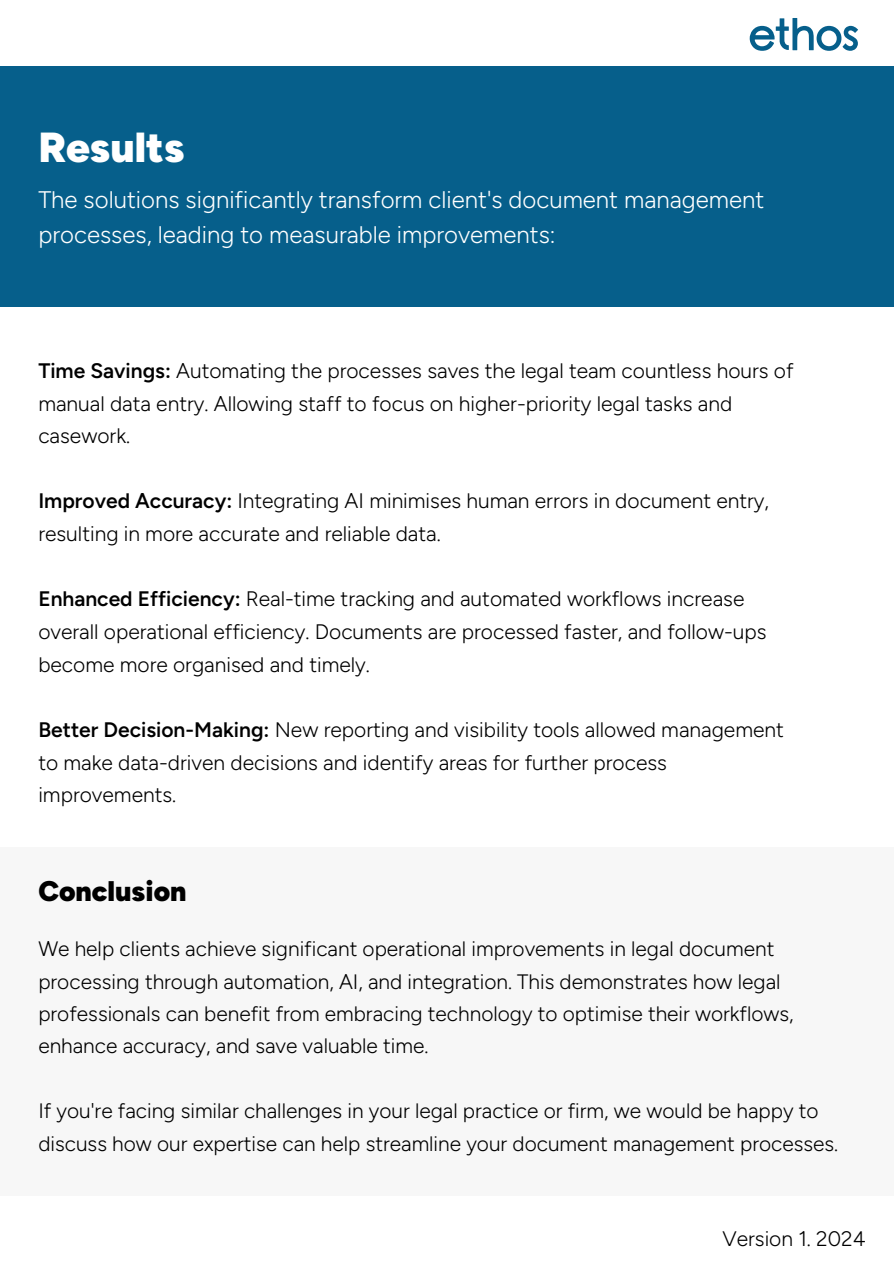
<style>
.page{position:relative;width:894px;height:1264px;background:#fff}
.page>*{position:absolute;margin:0;border:0;box-sizing:border-box;transform-origin:0 0}
.t1{font:900 42px "Figtree";color:#fff}
.t2{font:900 28.35px "Figtree";color:#000}
.t3{font:300 24px/34.8px "Figtree";color:#fff}
.t4{font:300 21px/32.7px "Figtree";color:#000}
.t5{font:300 20.85px/32.4px "Figtree";color:#000}
.s1{font-weight:600}
</style>
<div class="page">
<div style="left:0;top:67px;width:893px;height:240px;background:#065f8b"></div>
<svg style="left:749px;top:18px;width:108px;height:33px"></svg>
<div style="left:0;top:847px;width:893px;height:348px;background:#f7f7f7"></div>
<h1 class="t1" style="left:38px;top:121px;width:148px">Results</h1>
<p class="t3" style="left:38px;top:182px;width:727px">The solutions significantly transform client's document management processes, leading to measurable improvements:</p>
<p class="t4" style="left:38px;top:354px;width:756px"><span class="s1">Time Savings:</span> Automating the processes saves the legal team countless hours of manual data entry. Allowing staff to focus on higher-priority legal tasks and casework.</p>
<p class="t4" style="left:38px;top:485px;width:732px"><span class="s1">Improved Accuracy:</span> Integrating AI minimises human errors in document entry, resulting in more accurate and reliable data.</p>
<p class="t4" style="left:38px;top:582px;width:729px"><span class="s1">Enhanced Efficiency:</span> Real-time tracking and automated workflows increase overall operational efficiency. Documents are processed faster, and follow-ups become more organised and timely.</p>
<p class="t4" style="left:38px;top:713px;width:746px"><span class="s1">Better Decision-Making:</span> New reporting and visibility tools allowed management to make data-driven decisions and identify areas for further process improvements.</p>
<h2 class="t2" style="left:38px;top:873px;width:150px">Conclusion</h2>
<p class="t5" style="left:38px;top:932px;width:756px">We help clients achieve significant operational improvements in legal document processing through automation, AI, and integration. This demonstrates how legal professionals can benefit from embracing technology to optimise their workflows, enhance accuracy, and save valuable time.</p>
<p class="t5" style="left:38px;top:1094px;width:801px">If you're facing similar challenges in your legal practice or firm, we would be happy to discuss how our expertise can help streamline your document management processes.</p>
<p class="t4" style="left:722px;top:1222px;width:145px">Version 1. 2024</p>
</div>
